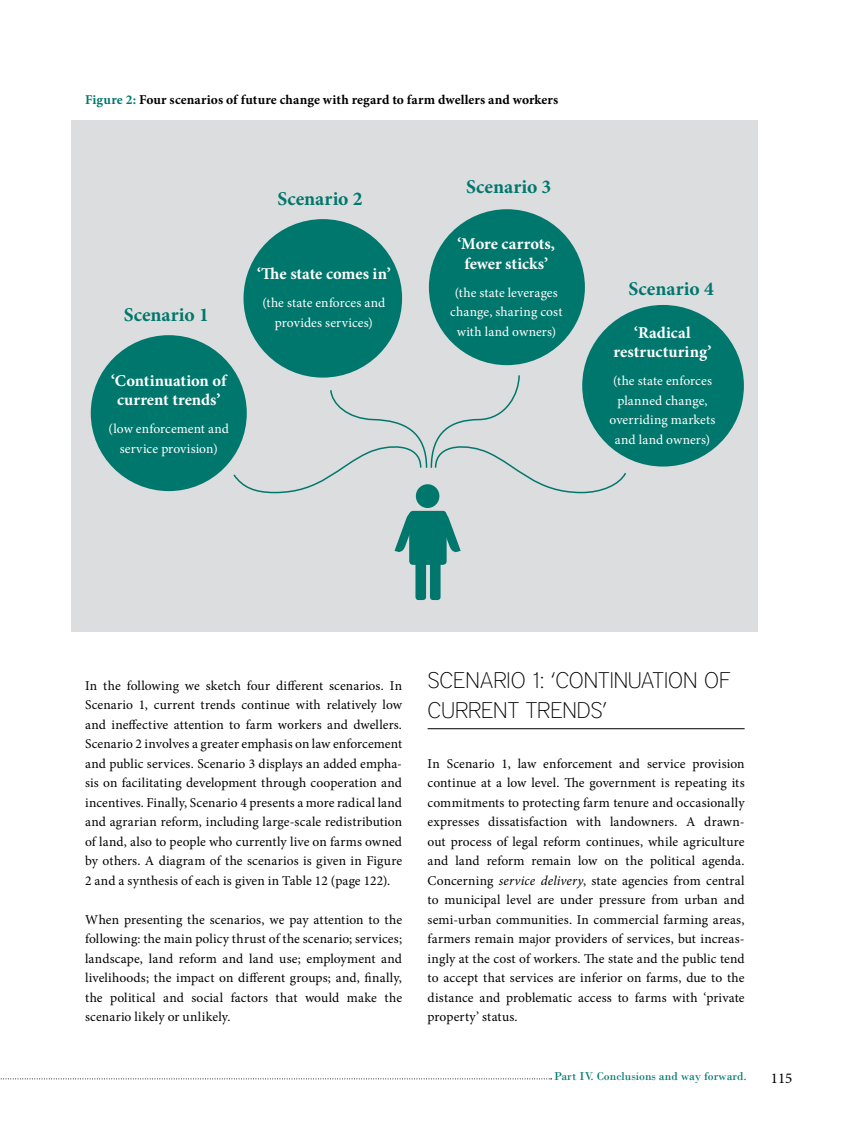
<style>
.page{position:relative;width:851px;height:1127px;background:#fff}
.page>*{position:absolute;margin:0;border:0;box-sizing:border-box;transform-origin:0 0}
.t1{font:100 22.5px/29.2px "District";color:#000}
.t2{font:700 19.65px "Minion Pro";letter-spacing:.005em;color:#00776d}
.t3{font:700 16.5px/19.5px "Minion Pro";color:#fff;text-align:center}
.t4{font:15px "Minion Pro";color:#000}
.t5{font:13.5px/19.5px "Minion Pro";letter-spacing:.01em;color:#000;text-align:justify}
.t6{font:13.5px/19.5px "Minion Pro";letter-spacing:.005em;color:#fff;text-align:center}
.t7{font:700 13.5px "Minion Pro";letter-spacing:.005em;color:#000}
.t8{font:12px "Bodoni";color:#00776d}
.s1{color:#00776d}
.s2{font-style:italic}
</style>
<div class="page">
<svg style="left:0;top:1078px;width:551px;height:1px"></svg>
<div style="left:71px;top:120px;width:686px;height:511px;background:#dcddde"></div>
<hr style="left:427px;top:728px;width:317px;height:1px;background:#000">
<div style="left:582px;top:305px;width:161px;height:161px;background:#00776d;border-radius:50%"></div>
<div style="left:416px;top:484px;width:23px;height:24px;background:#00776d;border-radius:50%"></div>
<div style="left:409px;top:511px;width:37px;height:54px;background:#00776d;border-radius:4px"></div>
<div style="left:415px;top:552px;width:11px;height:48px;background:#00776d;border-radius:3px"></div>
<svg style="left:394px;top:511px;width:18px;height:42px"></svg>
<svg style="left:444px;top:511px;width:16px;height:42px"></svg>
<div style="left:430px;top:552px;width:10px;height:48px;background:#00776d;border-radius:3px"></div>
<div style="left:91px;top:335px;width:156px;height:156px;background:#00776d;border-radius:50%"></div>
<div style="left:243px;top:219px;width:159px;height:159px;background:#00776d;border-radius:50%"></div>
<div style="left:429px;top:209px;width:156px;height:156px;background:#00776d;border-radius:50%"></div>
<svg style="left:232px;top:374px;width:395px;height:120px"></svg>
<p class="t7" style="left:85px;top:91px;width:474px"><span class="s1">Figure 2:</span> Four scenarios of future change with regard to farm dwellers and workers</p>
<h2 class="t2" style="left:124px;top:301px;width:87px">Scenario 1</h2>
<p class="t3" style="left:111px;top:370px;width:117px">‘Continuation of current trends’</p>
<p class="t6" style="left:109px;top:419px;width:122px">(low enforcement and service provision)</p>
<h2 class="t2" style="left:277px;top:185px;width:87px">Scenario 2</h2>
<p class="t3" style="left:257px;top:264px;width:135px">‘The state comes in’</p>
<p class="t6" style="left:262px;top:293px;width:124px">(the state enforces and provides services)</p>
<h2 class="t2" style="left:466px;top:173px;width:87px">Scenario 3</h2>
<p class="t3" style="left:457px;top:234px;width:99px">‘More carrots, fewer sticks’</p>
<p class="t6" style="left:450px;top:283px;width:114px">(the state leverages change, sharing cost with land owners)</p>
<h2 class="t2" style="left:628px;top:274px;width:87px">Scenario 4</h2>
<p class="t3" style="left:613px;top:322px;width:99px">‘Radical restructuring’</p>
<p class="t6" style="left:609px;top:371px;width:107px">(the state enforces planned change, overriding markets and land owners)</p>
<p class="t5" style="left:85px;top:676px;width:318px">In the following we sketch four different scenarios. In Scenario 1, current trends continue with relatively low and ineffective attention to farm workers and dwellers.<br>Scenario 2 involves a greater emphasis on law enforcement and public services. Scenario 3 displays an added empha&shy;sis on facilitating development through cooperation and incentives. Finally, Scenario 4 presents a more radical land and agrarian reform, including large-scale redistribution of land, also to people who currently live on farms owned by others. A diagram of the scenarios is given in Figure 2 and a synthesis of each is given in Table 12 (page 122).</p>
<p class="t5" style="left:85px;top:909px;width:318px">When presenting the scenarios, we pay attention to the following: the main policy thrust of the scenario; services; landscape, land reform and land use; employment and livelihoods; the impact on different groups; and, finally, the political and social factors that would make the scenario likely or unlikely.</p>
<h1 class="t1" style="left:427px;top:666px;width:304px">SCENARIO 1: ‘CONTINUATION OF<br>CURRENT TRENDS’</h1>
<p class="t5" style="left:427px;top:754px;width:318px">In Scenario 1, law enforcement and service provision continue at a low level. The government is repeating its commitments to protecting farm tenure and occasionally expresses dissatisfaction with landowners. A drawn&shy;out process of legal reform continues, while agriculture and land reform remain low on the political agenda.<br>Concerning <span class="s2">service delivery</span>, state agencies from central to municipal level are under pressure from urban and semi-urban communities. In commercial farming areas, farmers remain major providers of services, but increas&shy;ingly at the cost of workers. The state and the public tend to accept that services are inferior on farms, due to the distance and problematic access to farms with ‘private property’ status.</p>
<p class="t8" style="left:554px;top:1068px;width:194px">Part IV. Conclusions and way forward.</p>
<p class="t4" style="left:770px;top:1068px;width:23px">115</p>
</div>
